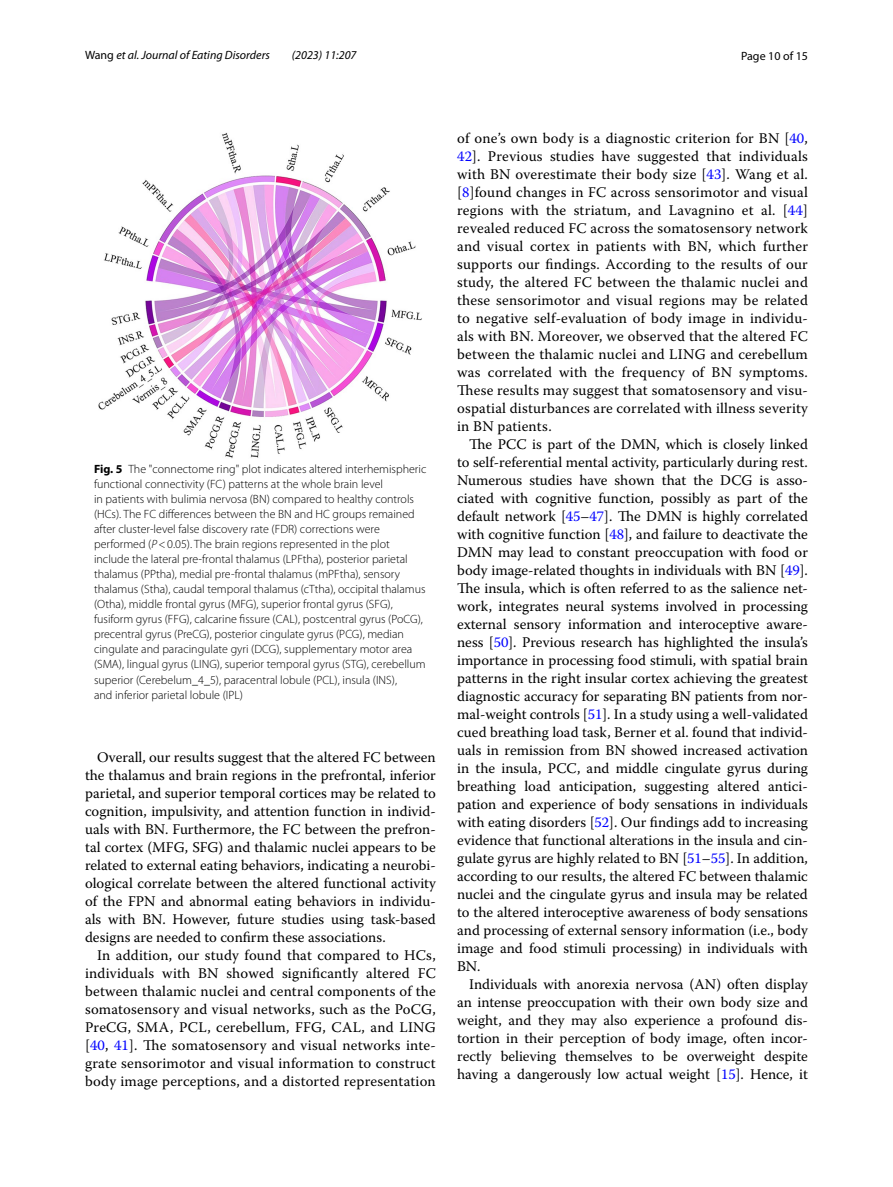
<style>
.page{position:relative;width:893px;height:1187px;background:#fff}
.page>*{position:absolute;margin:0;border:0;box-sizing:border-box;transform-origin:0 0}
.t1{font:14.7px/18px "Warnock Pro";letter-spacing:.005em;color:#000;text-align:justify}
.t2{font:300 12px/15px "Myriad Pro";color:#000}
.t3{font:italic 12px "Myriad Pro";color:#000}
.t4{font:12px "Myriad Pro";color:#000}
.s1{font-style:normal}
.s2{font-weight:700}
.s3{font-style:italic}
.s4{color:#00f}
</style>
<div class="page">
<img style="left:99px;top:133px;width:323px;height:325px">
<p class="t3" style="left:85px;top:48px;width:186px"><span class="s1">Wang</span> et al. Journal of Eating Disorders</p>
<p class="t3" style="left:292px;top:48px;width:66px">(2023) 11:207</p>
<p class="t4" style="left:741px;top:48px;width:68px">Page 10 of 15</p>
<p class="t2" style="left:94px;top:462px;width:334px"><span class="s2">Fig. 5</span> The "connectome ring" plot indicates altered interhemispheric functional connectivity (FC) patterns at the whole brain level<br>in patients with bulimia nervosa (BN) compared to healthy controls (HCs). The FC differences between the BN and HC groups remained after cluster-level false discovery rate (FDR) corrections were performed (<span class="s3">P</span>&lt;0.05). The brain regions represented in the plot include the lateral pre-frontal thalamus (LPFtha), posterior parietal thalamus (PPtha), medial pre-frontal thalamus (mPFtha), sensory thalamus (Stha), caudal temporal thalamus (cTtha), occipital thalamus (Otha), middle frontal gyrus (MFG), superior frontal gyrus (SFG), fusiform gyrus (FFG), calcarine fissure (CAL), postcentral gyrus (PoCG), precentral gyrus (PreCG), posterior cingulate gyrus (PCG), median cingulate and paracingulate gyri (DCG), supplementary motor area (SMA), lingual gyrus (LING), superior temporal gyrus (STG), cerebellum superior (Cerebelum_4_5), paracentral lobule (PCL), insula (INS),<br>and inferior parietal lobule (IPL)</p>
<p class="t1" style="left:85px;top:747px;width:352px;text-indent:12px">Overall, our results suggest that the altered FC between the thalamus and brain regions in the prefrontal, inferior parietal, and superior temporal cortices may be related to cognition, impulsivity, and attention function in individ&shy;uals with BN. Furthermore, the FC between the prefron&shy;tal cortex (MFG, SFG) and thalamic nuclei appears to be related to external eating behaviors, indicating a neurobi&shy;ological correlate between the altered functional activity of the FPN and abnormal eating behaviors in individu&shy;als with BN. However, future studies using task-based designs are needed to confirm these associations.</p>
<p class="t1" style="left:85px;top:945px;width:352px;text-indent:12px">In addition, our study found that compared to HCs, individuals with BN showed significantly altered FC between thalamic nuclei and central components of the somatosensory and visual networks, such as the PoCG, PreCG, SMA, PCL, cerebellum, FFG, CAL, and LING [<span class="s4">40</span>, <span class="s4">41</span>]. The somatosensory and visual networks inte&shy;grate sensorimotor and visual information to construct body image perceptions, and a distorted representation</p>
<p class="t1" style="left:457px;top:128px;width:352px">of one’s own body is a diagnostic criterion for BN [<span class="s4">40</span>, <span class="s4">42</span>]. Previous studies have suggested that individuals with BN overestimate their body size [<span class="s4">43</span>]. Wang et al. [<span class="s4">8</span>]found changes in FC across sensorimotor and visual regions with the striatum, and Lavagnino et al. [<span class="s4">44</span>] revealed reduced FC across the somatosensory network and visual cortex in patients with BN, which further supports our findings. According to the results of our study, the altered FC between the thalamic nuclei and these sensorimotor and visual regions may be related to negative self-evaluation of body image in individu&shy;als with BN. Moreover, we observed that the altered FC between the thalamic nuclei and LING and cerebellum was correlated with the frequency of BN symptoms.<br>These results may suggest that somatosensory and visu&shy;ospatial disturbances are correlated with illness severity in BN patients.</p>
<p class="t1" style="left:457px;top:434px;width:352px;text-indent:12px">The PCC is part of the DMN, which is closely linked to self-referential mental activity, particularly during rest.<br>Numerous studies have shown that the DCG is asso&shy;ciated with cognitive function, possibly as part of the default network [<span class="s4">45</span>–<span class="s4">47</span>]. The DMN is highly correlated with cognitive function [<span class="s4">48</span>], and failure to deactivate the DMN may lead to constant preoccupation with food or body image-related thoughts in individuals with BN [<span class="s4">49</span>].<br>The insula, which is often referred to as the salience net&shy;work, integrates neural systems involved in processing external sensory information and interoceptive aware&shy;ness [<span class="s4">50</span>]. Previous research has highlighted the insula’s importance in processing food stimuli, with spatial brain patterns in the right insular cortex achieving the greatest diagnostic accuracy for separating BN patients from nor&shy;mal-weight controls [<span class="s4">51</span>]. In a study using a well-validated cued breathing load task, Berner et al. found that individ&shy;uals in remission from BN showed increased activation in the insula, PCC, and middle cingulate gyrus during breathing load anticipation, suggesting altered antici&shy;pation and experience of body sensations in individuals with eating disorders [<span class="s4">52</span>]. Our findings add to increasing evidence that functional alterations in the insula and cin&shy;gulate gyrus are highly related to BN [<span class="s4">51</span>–<span class="s4">55</span>]. In addition, according to our results, the altered FC between thalamic nuclei and the cingulate gyrus and insula may be related to the altered interoceptive awareness of body sensations and processing of external sensory information (i.e., body image and food stimuli processing) in individuals with BN.</p>
<p class="t1" style="left:457px;top:974px;width:352px;text-indent:12px">Individuals with anorexia nervosa (AN) often display an intense preoccupation with their own body size and weight, and they may also experience a profound dis&shy;tortion in their perception of body image, often incor&shy;rectly believing themselves to be overweight despite having a dangerously low actual weight [<span class="s4">15</span>]. Hence, it</p>
</div>
